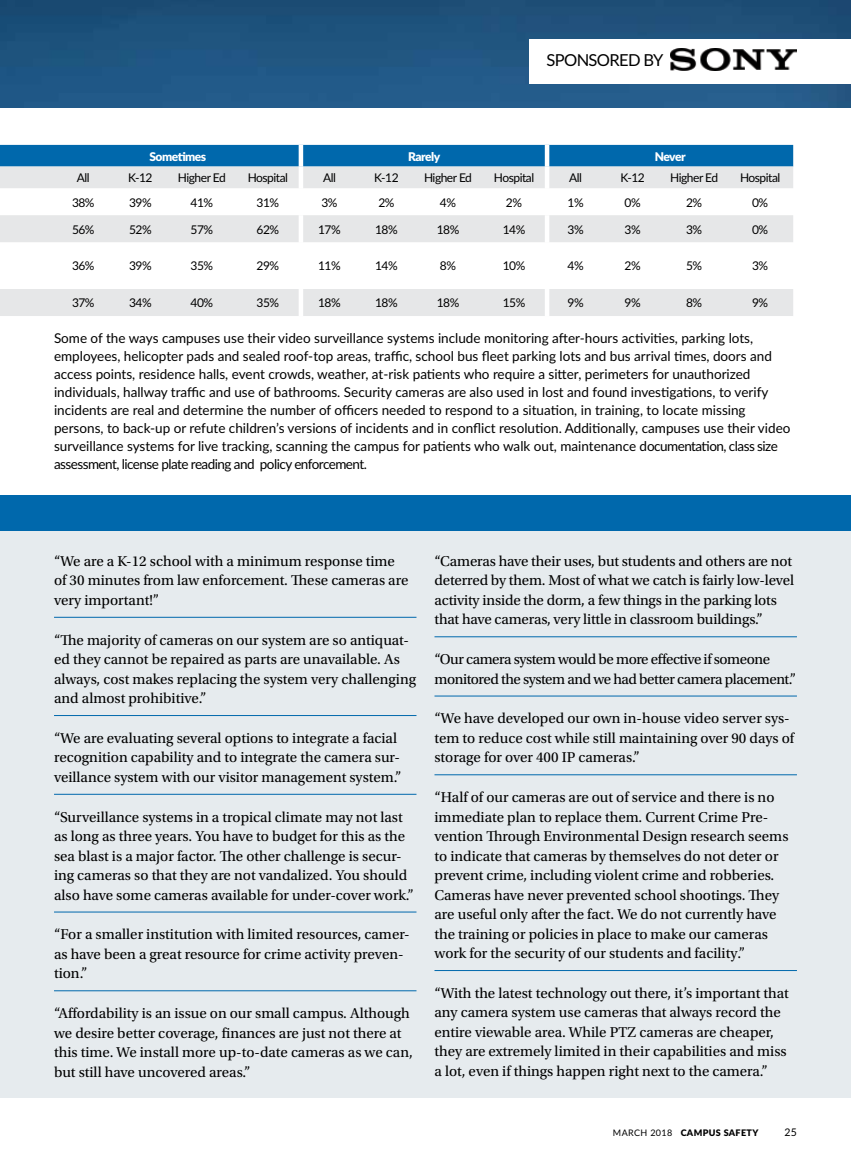
<style>
.page{position:relative;width:851px;height:1161px;background:#fff}
.page>*{position:absolute;margin:0;border:0;box-sizing:border-box;transform-origin:0 0}
.t1{font:16.5px "Lato";letter-spacing:-.04em;color:#000}
.t2{font:15px/19.5px "Utopia Std";color:#000}
.t3{font:15px/19.5px "Utopia Std";letter-spacing:-.03em;color:#000}
.t4{font:13.5px/18px "Lato";color:#000}
.t5{font:12px "Lato";letter-spacing:-.04em;color:#000}
.t6{font:900 12px "Lato";letter-spacing:-.04em;color:#fff}
.t7{font:10.5px "Lato";color:#000}
.t8{font:900 9px "Lato";letter-spacing:.04em;color:#000}
.s1{font-weight:400}
</style>
<div class="page">
<img style="left:0;top:0;width:850px;height:108px">
<div style="left:0;top:495px;width:850px;height:603px;background:#e6ebee"></div>
<div style="left:0;top:145px;width:793px;height:22px;background:#0068ac"></div>
<svg style="left:0;top:167px;width:793px;height:149px;fill:#ebecec"></svg>
<div style="left:298px;top:145px;width:5px;height:22px;background:#fff"></div>
<div style="left:298px;top:167px;width:5px;height:21px;background:#fff"></div>
<div style="left:298px;top:188px;width:5px;height:27px;background:#fff"></div>
<div style="left:298px;top:215px;width:5px;height:27px;background:#fff"></div>
<div style="left:298px;top:242px;width:5px;height:47px;background:#fff"></div>
<div style="left:298px;top:289px;width:5px;height:27px;background:#fff"></div>
<div style="left:544px;top:145px;width:5px;height:22px;background:#fff"></div>
<div style="left:544px;top:167px;width:5px;height:21px;background:#fff"></div>
<div style="left:544px;top:188px;width:5px;height:27px;background:#fff"></div>
<div style="left:544px;top:215px;width:5px;height:27px;background:#fff"></div>
<div style="left:544px;top:242px;width:5px;height:47px;background:#fff"></div>
<div style="left:544px;top:289px;width:5px;height:27px;background:#fff"></div>
<hr style="left:54px;top:617px;width:362px;height:1px;background:#0068ac">
<hr style="left:54px;top:715px;width:362px;height:1px;background:#0068ac">
<hr style="left:54px;top:794px;width:362px;height:1px;background:#0068ac">
<hr style="left:54px;top:912px;width:362px;height:1px;background:#0068ac">
<hr style="left:54px;top:990px;width:362px;height:1px;background:#0068ac">
<hr style="left:434px;top:636px;width:362px;height:1px;background:#0068ac">
<hr style="left:434px;top:696px;width:362px;height:1px;background:#0068ac">
<hr style="left:434px;top:774px;width:362px;height:1px;background:#0068ac">
<hr style="left:434px;top:970px;width:362px;height:1px;background:#0068ac">
<div style="left:0;top:495px;width:850px;height:35px;background:#0068ac"></div>
<div style="left:530px;top:39px;width:320px;height:44px;background:#fff"></div>
<img style="left:670px;top:49px;width:126px;height:22px">
<p class="t1" style="left:546px;top:48px;width:118px">SPONSORED BY</p>
<p class="t6" style="left:149px;top:147px;width:58px">Sometimes</p>
<p class="t6" style="left:408px;top:147px;width:34px">Rarely</p>
<p class="t6" style="left:654px;top:147px;width:32px">Never</p>
<p class="t5" style="left:77px;top:169px;width:14px">All</p>
<p class="t5" style="left:128px;top:169px;width:26px">K-12</p>
<p class="t5" style="left:178px;top:169px;width:49px">Higher Ed</p>
<p class="t5" style="left:248px;top:169px;width:42px">Hospital</p>
<p class="t5" style="left:323px;top:169px;width:14px">All</p>
<p class="t5" style="left:374px;top:169px;width:26px">K-12</p>
<p class="t5" style="left:424px;top:169px;width:49px">Higher Ed</p>
<p class="t5" style="left:494px;top:169px;width:42px">Hospital</p>
<p class="t5" style="left:569px;top:169px;width:14px">All</p>
<p class="t5" style="left:620px;top:169px;width:26px">K-12</p>
<p class="t5" style="left:670px;top:169px;width:49px">Higher Ed</p>
<p class="t5" style="left:740px;top:169px;width:42px">Hospital</p>
<p class="t5" style="left:72px;top:194px;width:24px">38%</p>
<p class="t5" style="left:129px;top:194px;width:24px">39%</p>
<p class="t5" style="left:190px;top:194px;width:24px">41%</p>
<p class="t5" style="left:256px;top:194px;width:24px">31%</p>
<p class="t5" style="left:321px;top:194px;width:18px">3%</p>
<p class="t5" style="left:378px;top:194px;width:18px">2%</p>
<p class="t5" style="left:440px;top:194px;width:18px">4%</p>
<p class="t5" style="left:506px;top:194px;width:18px">2%</p>
<p class="t5" style="left:567px;top:194px;width:18px">1%</p>
<p class="t5" style="left:624px;top:194px;width:18px">0%</p>
<p class="t5" style="left:686px;top:194px;width:18px">2%</p>
<p class="t5" style="left:752px;top:194px;width:18px">0%</p>
<p class="t5" style="left:72px;top:221px;width:24px">56%</p>
<p class="t5" style="left:129px;top:221px;width:24px">52%</p>
<p class="t5" style="left:190px;top:221px;width:24px">57%</p>
<p class="t5" style="left:256px;top:221px;width:24px">62%</p>
<p class="t5" style="left:318px;top:221px;width:24px">17%</p>
<p class="t5" style="left:375px;top:221px;width:24px">18%</p>
<p class="t5" style="left:436px;top:221px;width:24px">18%</p>
<p class="t5" style="left:502px;top:221px;width:24px">14%</p>
<p class="t5" style="left:567px;top:221px;width:18px">3%</p>
<p class="t5" style="left:624px;top:221px;width:18px">3%</p>
<p class="t5" style="left:686px;top:221px;width:18px">3%</p>
<p class="t5" style="left:752px;top:221px;width:18px">0%</p>
<p class="t5" style="left:72px;top:258px;width:24px">36%</p>
<p class="t5" style="left:129px;top:258px;width:24px">39%</p>
<p class="t5" style="left:190px;top:258px;width:24px">35%</p>
<p class="t5" style="left:256px;top:258px;width:24px">29%</p>
<p class="t5" style="left:318px;top:258px;width:24px">11%</p>
<p class="t5" style="left:375px;top:258px;width:24px">14%</p>
<p class="t5" style="left:440px;top:258px;width:18px">8%</p>
<p class="t5" style="left:502px;top:258px;width:24px">10%</p>
<p class="t5" style="left:567px;top:258px;width:18px">4%</p>
<p class="t5" style="left:624px;top:258px;width:18px">2%</p>
<p class="t5" style="left:686px;top:258px;width:18px">5%</p>
<p class="t5" style="left:752px;top:258px;width:18px">3%</p>
<p class="t5" style="left:72px;top:294px;width:24px">37%</p>
<p class="t5" style="left:129px;top:294px;width:24px">34%</p>
<p class="t5" style="left:190px;top:294px;width:24px">40%</p>
<p class="t5" style="left:256px;top:294px;width:24px">35%</p>
<p class="t5" style="left:318px;top:294px;width:24px">18%</p>
<p class="t5" style="left:375px;top:294px;width:24px">18%</p>
<p class="t5" style="left:436px;top:294px;width:24px">18%</p>
<p class="t5" style="left:502px;top:294px;width:24px">15%</p>
<p class="t5" style="left:567px;top:294px;width:18px">9%</p>
<p class="t5" style="left:624px;top:294px;width:18px">9%</p>
<p class="t5" style="left:686px;top:294px;width:18px">8%</p>
<p class="t5" style="left:752px;top:294px;width:18px">9%</p>
<p class="t4" style="left:54px;top:328px;width:738px">Some of the ways campuses use their video surveillance systems include monitoring after-hours activities, parking lots, employees, helicopter pads and sealed roof-top areas, traffic, school bus fleet parking lots and bus arrival times, doors and access points, residence halls, event crowds, weather, at-risk patients who require a sitter, perimeters for unauthorized individuals, hallway traffic and use of bathrooms. Security cameras are also used in lost and found investigations, to verify incidents are real and determine the number of officers needed to respond to a situation, in training, to locate missing persons, to back-up or refute children’s versions of incidents and in conflict resolution. Additionally, campuses use their video surveillance systems for live tracking, scanning the campus for patients who walk out, maintenance documentation, class size assessment, license plate reading and policy enforcement.</p>
<p class="t2" style="left:54px;top:552px;width:356px">“We are a K-12 school with a minimum response time of 30 minutes from law enforcement. These cameras are very important!”</p>
<p class="t2" style="left:54px;top:630px;width:363px">“The majority of cameras on our system are so antiquat&shy;ed they cannot be repaired as parts are unavailable. As always, cost makes replacing the system very challenging and almost prohibitive.”</p>
<p class="t2" style="left:54px;top:729px;width:349px">“We are evaluating several options to integrate a facial recognition capability and to integrate the camera sur&shy;veillance system with our visitor management system.”</p>
<p class="t2" style="left:54px;top:807px;width:361px">“Surveillance systems in a tropical climate may not last as long as three years. You have to budget for this as the sea blast is a major factor. The other challenge is secur&shy;ing cameras so that they are not vandalized. You should also have some cameras available for under-cover work.”</p>
<p class="t2" style="left:54px;top:925px;width:357px">“For a smaller institution with limited resources, camer&shy;as have been a great resource for crime activity preven&shy;tion.”</p>
<p class="t2" style="left:54px;top:1004px;width:360px">“Affordability is an issue on our small campus. Although we desire better coverage, finances are just not there at this time. We install more up-to-date cameras as we can, but still have uncovered areas.”</p>
<p class="t2" style="left:434px;top:552px;width:361px">“Cameras have their uses, but students and others are not deterred by them. Most of what we catch is fairly low-level activity inside the dorm, a few things in the parking lots that have cameras, very little in classroom buildings.”</p>
<p class="t3" style="left:434px;top:650px;width:363px">“Our camera system would be more effective if someone monitored the system and we had better camera placement.”</p>
<p class="t2" style="left:434px;top:709px;width:361px">“We have developed our own in-house video server sys&shy;tem to reduce cost while still maintaining over 90 days of storage for over 400 IP cameras.”</p>
<p class="t2" style="left:434px;top:788px;width:355px">“Half of our cameras are out of service and there is no immediate plan to replace them. Current Crime Pre&shy;vention Through Environmental Design research seems to indicate that cameras by themselves do not deter or prevent crime, including violent crime and robberies.<br>Cameras have never prevented school shootings. They are useful only after the fact. We do not currently have the training or policies in place to make our cameras work for the security of our students and facility.”</p>
<p class="t2" style="left:434px;top:984px;width:355px">“With the latest technology out there, it’s important that any camera system use cameras that always record the entire viewable area. While PTZ cameras are cheaper, they are extremely limited in their capabilities and miss a lot, even if things happen right next to the camera.”</p>
<p class="t8" style="left:613px;top:1126px;width:147px"><span class="s1">MARCH 2018</span> CAMPUS SAFETY</p>
<p class="t7" style="left:784px;top:1125px;width:14px">25</p>
</div>
